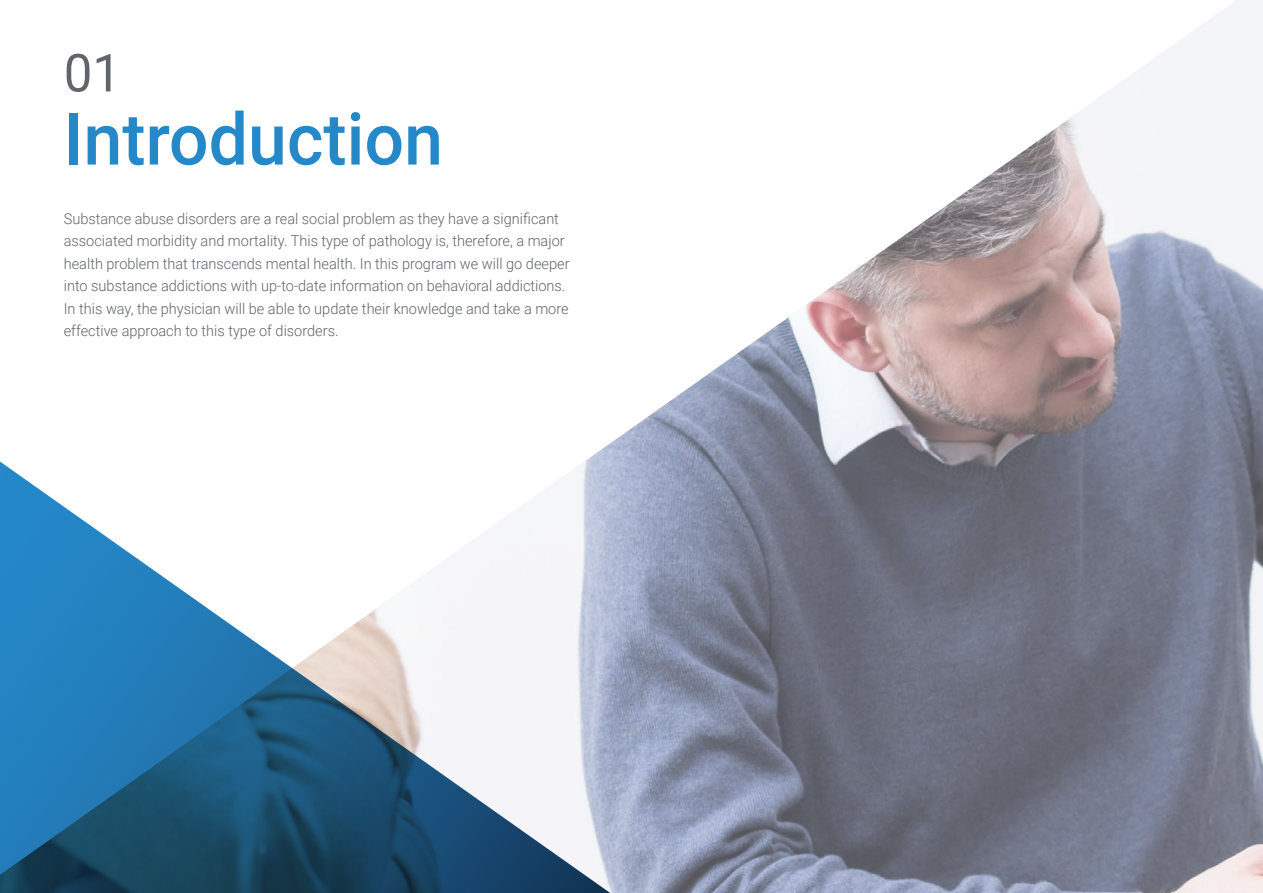
<style>
.page{position:relative;width:1263px;height:893px;background:#fff}
.page>*{position:absolute;margin:0;border:0;box-sizing:border-box;transform-origin:0 0}
.t1{font:500 72px "Roboto";color:#2488c9}
.t2{font:52.5px "Roboto";color:#61646a}
.t3{font:300 15px/22.5px "Roboto";color:#61646a}
</style>
<div class="page">
<img style="left:607px;top:0;width:656px;height:893px">
<svg style="left:0;top:446px;width:640px;height:447px"></svg>
<h2 class="t2" style="left:64px;top:36px;width:59px">01</h2>
<h1 class="t1" style="left:64px;top:89px;width:381px">Introduction</h1>
<p class="t3" style="left:64px;top:207px;width:507px">Substance abuse disorders are a real social problem as they have a significant associated morbidity and mortality. This type of pathology is, therefore, a major health problem that transcends mental health. In this program we will go deeper into substance addictions with up-to-date information on behavioral addictions.<br>In this way, the physician will be able to update their knowledge and take a more effective approach to this type of disorders.</p>
</div>
